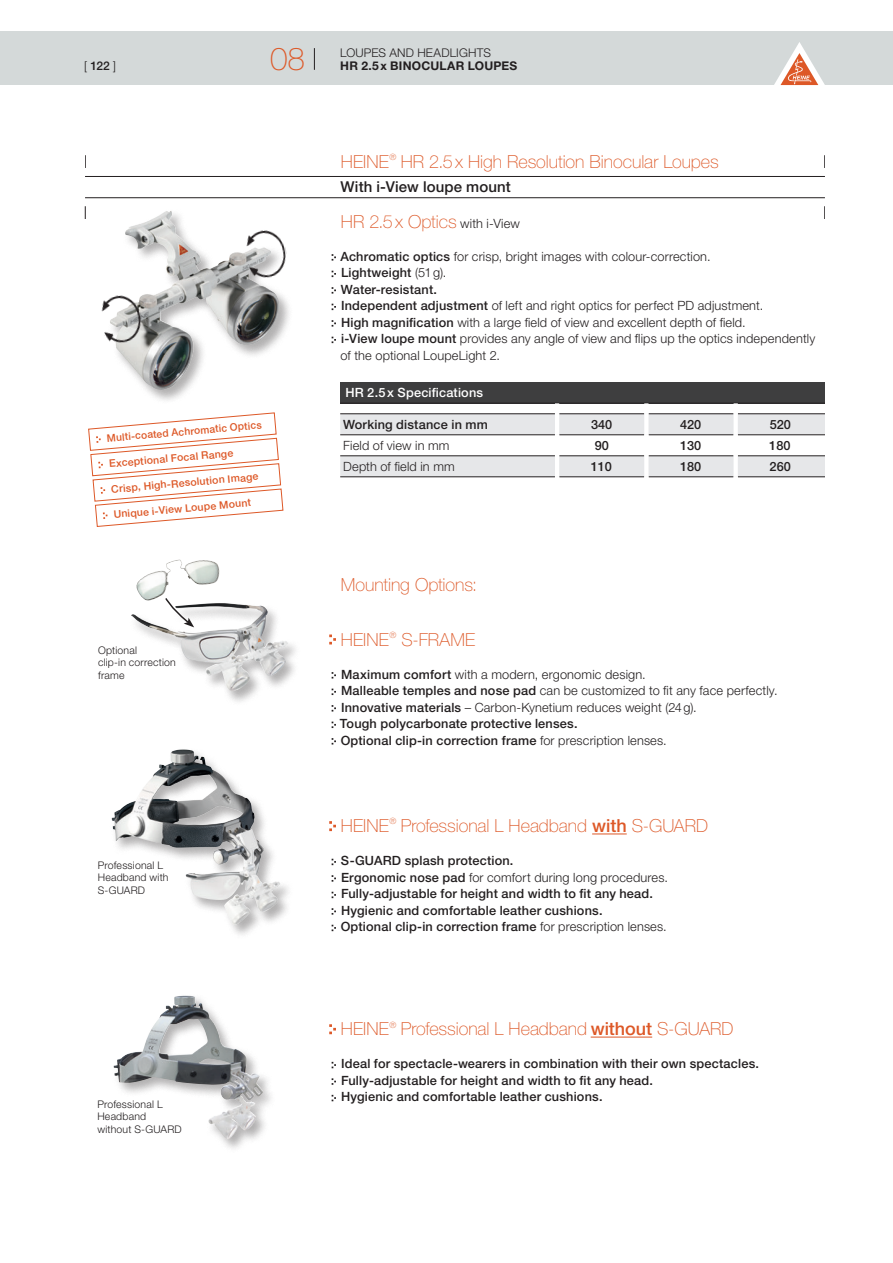
<style>
.page{position:relative;width:893px;height:1263px;background:#fff}
.page>*{position:absolute;margin:0;border:0;box-sizing:border-box;transform-origin:0 0}
.t1{font:100 31.5px "Helvetica Neue LT Std";color:#dd5827}
.t2{font:100 18px "Helvetica Neue LT Std";color:#dd5827}
.t3{font:500 15px "Helvetica Neue LT Std";letter-spacing:.005em;color:#231f20}
.t4{font:500 12.75px/16.5px "Helvetica Neue LT Std";letter-spacing:.015em;color:#231f20}
.t5{font:300 12.75px/16.5px "Helvetica Neue LT Std";letter-spacing:.015em;color:#231f20}
.t6{font:500 12.75px "Helvetica Neue LT Std";letter-spacing:.015em;color:#fff}
.t7{font:700 12px "Helvetica Neue LT Std";letter-spacing:.02em;color:#231f20}
.t8{font:300 12px "Helvetica Neue LT Std";letter-spacing:.015em;color:#231f20}
.t9{font:500 12px "Helvetica Neue LT Std";color:#231f20}
.t10{font:500 10.5px "Helvetica Neue LT Std";color:#dd5827}
.t11{font:300 10.5px/12.6px "Helvetica Neue LT Std";letter-spacing:.02em;color:#231f20}
.s1{font-weight:300}
.s2{font-weight:300;font-size:12.75px;color:#231f20}
.s3{font-weight:500}
</style>
<div class="page">
<div style="left:0;top:32px;width:893px;height:53px;background:#d4d9d9"></div>
<svg style="left:314px;top:48px;width:1px;height:22px"></svg>
<svg style="left:774px;top:42px;width:51px;height:43px"></svg>
<div style="left:109px;top:747px;width:185px;height:193px;background:#231f20;opacity:.35"></div>
<img style="left:112px;top:750px;width:125px;height:115px">
<div style="left:128px;top:601px;width:174px;height:105px;background:#231f20;opacity:.35"></div>
<img style="left:131px;top:603px;width:131px;height:90px">
<div style="left:107px;top:209px;width:186px;height:196px;background:#231f20;opacity:.35"></div>
<img style="left:110px;top:210px;width:170px;height:180px">
<img style="left:101px;top:290px;width:45px;height:58px">
<img style="left:243px;top:225px;width:48px;height:58px">
<img style="left:136px;top:559px;width:84px;height:42px">
<svg style="left:164px;top:597px;width:30px;height:30px"></svg>
<div style="left:111px;top:994px;width:166px;height:160px;background:#231f20;opacity:.35"></div>
<img style="left:113px;top:996px;width:129px;height:144px">
<hr style="left:85px;top:176px;width:740px;height:1px;background:#231f20">
<hr style="left:85px;top:197px;width:740px;height:1px;background:#231f20">
<svg style="left:85px;top:155px;width:1px;height:13px"></svg>
<svg style="left:85px;top:206px;width:1px;height:13px"></svg>
<svg style="left:824px;top:155px;width:1px;height:13px"></svg>
<svg style="left:824px;top:206px;width:1px;height:13px"></svg>
<hr style="left:592px;top:833px;width:35px;height:1px;background:#dd5827">
<hr style="left:591px;top:1037px;width:61px;height:1px;background:#dd5827">
<div style="left:340px;top:382px;width:485px;height:21px;background:#3e3e3f"></div>
<svg style="left:340px;top:414px;width:485px;height:63px"></svg>
<hr style="left:340px;top:403px;width:217px;height:1px;background:#231f20">
<hr style="left:557px;top:403px;width:89px;height:1px;background:#231f20">
<hr style="left:646px;top:403px;width:90px;height:1px;background:#231f20">
<hr style="left:736px;top:403px;width:89px;height:1px;background:#231f20">
<hr style="left:340px;top:413px;width:215px;height:1px;background:#231f20">
<hr style="left:559px;top:413px;width:85px;height:1px;background:#231f20">
<hr style="left:648px;top:413px;width:86px;height:1px;background:#231f20">
<hr style="left:738px;top:413px;width:87px;height:1px;background:#231f20">
<hr style="left:340px;top:434px;width:215px;height:1px;background:#231f20">
<hr style="left:559px;top:434px;width:85px;height:1px;background:#231f20">
<hr style="left:648px;top:434px;width:86px;height:1px;background:#231f20">
<hr style="left:738px;top:434px;width:87px;height:1px;background:#231f20">
<hr style="left:340px;top:455px;width:215px;height:1px;background:#231f20">
<hr style="left:559px;top:455px;width:85px;height:1px;background:#231f20">
<hr style="left:648px;top:455px;width:86px;height:1px;background:#231f20">
<hr style="left:738px;top:455px;width:87px;height:1px;background:#231f20">
<hr style="left:340px;top:477px;width:215px;height:1px;background:#231f20">
<hr style="left:559px;top:477px;width:85px;height:1px;background:#231f20">
<hr style="left:648px;top:477px;width:86px;height:1px;background:#231f20">
<hr style="left:738px;top:477px;width:87px;height:1px;background:#231f20">
<hr style="left:555px;top:403px;width:4px;height:11px;background:#fff">
<hr style="left:644px;top:403px;width:4px;height:11px;background:#fff">
<hr style="left:734px;top:403px;width:4px;height:11px;background:#fff">
<hr style="left:555px;top:414px;width:4px;height:21px;background:#fff">
<hr style="left:644px;top:414px;width:4px;height:21px;background:#fff">
<hr style="left:734px;top:414px;width:4px;height:21px;background:#fff">
<hr style="left:555px;top:435px;width:4px;height:21px;background:#fff">
<hr style="left:644px;top:435px;width:4px;height:21px;background:#fff">
<hr style="left:734px;top:435px;width:4px;height:21px;background:#fff">
<hr style="left:555px;top:456px;width:4px;height:21px;background:#fff">
<hr style="left:644px;top:456px;width:4px;height:21px;background:#fff">
<hr style="left:734px;top:456px;width:4px;height:21px;background:#fff">
<svg style="left:332px;top:254px;width:4px;height:7px"></svg>
<svg style="left:332px;top:271px;width:4px;height:6px"></svg>
<svg style="left:332px;top:287px;width:4px;height:7px"></svg>
<svg style="left:332px;top:304px;width:4px;height:6px"></svg>
<svg style="left:332px;top:320px;width:4px;height:7px"></svg>
<svg style="left:332px;top:337px;width:4px;height:6px"></svg>
<svg style="left:329px;top:634px;width:7px;height:10px"></svg>
<svg style="left:332px;top:672px;width:4px;height:6px"></svg>
<svg style="left:332px;top:689px;width:4px;height:6px"></svg>
<svg style="left:332px;top:705px;width:4px;height:6px"></svg>
<svg style="left:332px;top:722px;width:4px;height:6px"></svg>
<svg style="left:332px;top:738px;width:4px;height:6px"></svg>
<svg style="left:329px;top:821px;width:7px;height:10px"></svg>
<svg style="left:332px;top:859px;width:4px;height:6px"></svg>
<svg style="left:332px;top:875px;width:4px;height:7px"></svg>
<svg style="left:332px;top:892px;width:4px;height:6px"></svg>
<svg style="left:332px;top:908px;width:4px;height:7px"></svg>
<svg style="left:332px;top:925px;width:4px;height:6px"></svg>
<svg style="left:329px;top:1024px;width:7px;height:10px"></svg>
<svg style="left:332px;top:1062px;width:4px;height:6px"></svg>
<svg style="left:332px;top:1078px;width:4px;height:7px"></svg>
<svg style="left:332px;top:1095px;width:4px;height:6px"></svg>
<svg style="left:88px;top:412px;width:196px;height:115px"></svg>
<p class="t9" style="left:84px;top:58px;width:34px"><span class="s1">[</span> 122 <span class="s1">]</span></p>
<h1 class="t1" style="left:270px;top:41px;width:36px">08</h1>
<p class="t8" style="left:340px;top:45px;width:152px">LOUPES AND HEADLIGHTS</p>
<p class="t7" style="left:340px;top:58px;width:179px">HR 2.5x BINOCULAR LOUPES</p>
<p class="t10" style="left:106px;top:432px;width:157px;rotate:-5deg">Multi-coated Achromatic Optics</p>
<p class="t10" style="left:109px;top:457px;width:126px;rotate:-5deg">Exceptional Focal Range</p>
<p class="t10" style="left:111px;top:483px;width:149px;rotate:-5deg">Crisp, High-Resolution Image</p>
<p class="t10" style="left:113px;top:508px;width:139px;rotate:-5deg">Unique i-View Loupe Mount</p>
<p class="t11" style="left:98px;top:644px;width:79px">Optional<br>clip-in correction frame</p>
<p class="t11" style="left:98px;top:858px;width:72px">Professional L<br>Headband with<br>S-GUARD</p>
<h2 class="t2" style="left:341px;top:151px;width:379px">HEINE<sup>®</sup> HR 2.5x High Resolution Binocular Loupes</h2>
<p class="t3" style="left:341px;top:178px;width:172px">With i-View loupe mount</p>
<h2 class="t2" style="left:341px;top:211px;width:180px">HR 2.5x Optics <span class="s2">with i-View</span></h2>
<p class="t5" style="left:340px;top:248px;width:476px"><span class="s3">Achromatic optics</span> for crisp, bright images with colour-correction.<br><span class="s3">Lightweight</span> (51g).<br><span class="s3">Water-resistant.<br>Independent adjustment</span> of left and right optics for perfect PD adjustment.<br><span class="s3">High magnification</span> with a large field of view and excellent depth of field.<br><span class="s3">i-View loupe mount</span> provides any angle of view and flips up the optics independently of the optional LoupeLight 2.</p>
<p class="t6" style="left:345px;top:385px;width:139px">HR 2.5x Specifications</p>
<p class="t4" style="left:343px;top:416px;width:146px">Working distance in mm</p>
<p class="t4" style="left:591px;top:416px;width:23px">340</p>
<p class="t4" style="left:680px;top:416px;width:23px">420</p>
<p class="t4" style="left:770px;top:416px;width:23px">520</p>
<p class="t5" style="left:343px;top:437px;width:108px">Field of view in mm</p>
<p class="t4" style="left:595px;top:437px;width:16px">90</p>
<p class="t4" style="left:680px;top:437px;width:23px">130</p>
<p class="t4" style="left:769px;top:437px;width:23px">180</p>
<p class="t5" style="left:343px;top:458px;width:113px">Depth of field in mm</p>
<p class="t4" style="left:591px;top:458px;width:23px">110</p>
<p class="t4" style="left:680px;top:458px;width:23px">180</p>
<p class="t4" style="left:770px;top:458px;width:23px">260</p>
<h2 class="t2" style="left:341px;top:574px;width:138px">Mounting Options:</h2>
<h2 class="t2" style="left:341px;top:629px;width:136px">HEINE<sup>®</sup> S-FRAME</h2>
<p class="t4" style="left:340px;top:666px;width:439px">Maximum comfort <span class="s1">with a modern, ergonomic design.<br></span>Malleable temples and nose pad <span class="s1">can be customized to fit any face perfectly.<br></span>Innovative materials <span class="s1">– Carbon-Kynetium reduces weight (24g).<br></span>Tough polycarbonate protective lenses.<br>Optional clip-in correction frame <span class="s1">for prescription lenses.</span></p>
<h2 class="t2" style="left:341px;top:815px;width:369px">HEINE<sup>®</sup> Professional L Headband <span class="s3">with</span> S-GUARD</h2>
<p class="t4" style="left:341px;top:852px;width:329px">S-GUARD splash protection.<br>Ergonomic nose pad <span class="s1">for comfort during long procedures.<br></span>Fully-adjustable for height and width to fit any head.<br>Hygienic and comfortable leather cushions.<br>Optional clip-in correction frame <span class="s1">for prescription lenses.</span></p>
<p class="t11" style="left:97px;top:1097px;width:86px">Professional L<br>Headband without S-GUARD</p>
<h2 class="t2" style="left:341px;top:1018px;width:394px">HEINE<sup>®</sup> Professional L Headband <span class="s3">without</span> S-GUARD</h2>
<p class="t4" style="left:341px;top:1055px;width:420px">Ideal for spectacle-wearers in combination with their own spectacles.<br>Fully-adjustable for height and width to fit any head.<br>Hygienic and comfortable leather cushions.</p>
</div>
